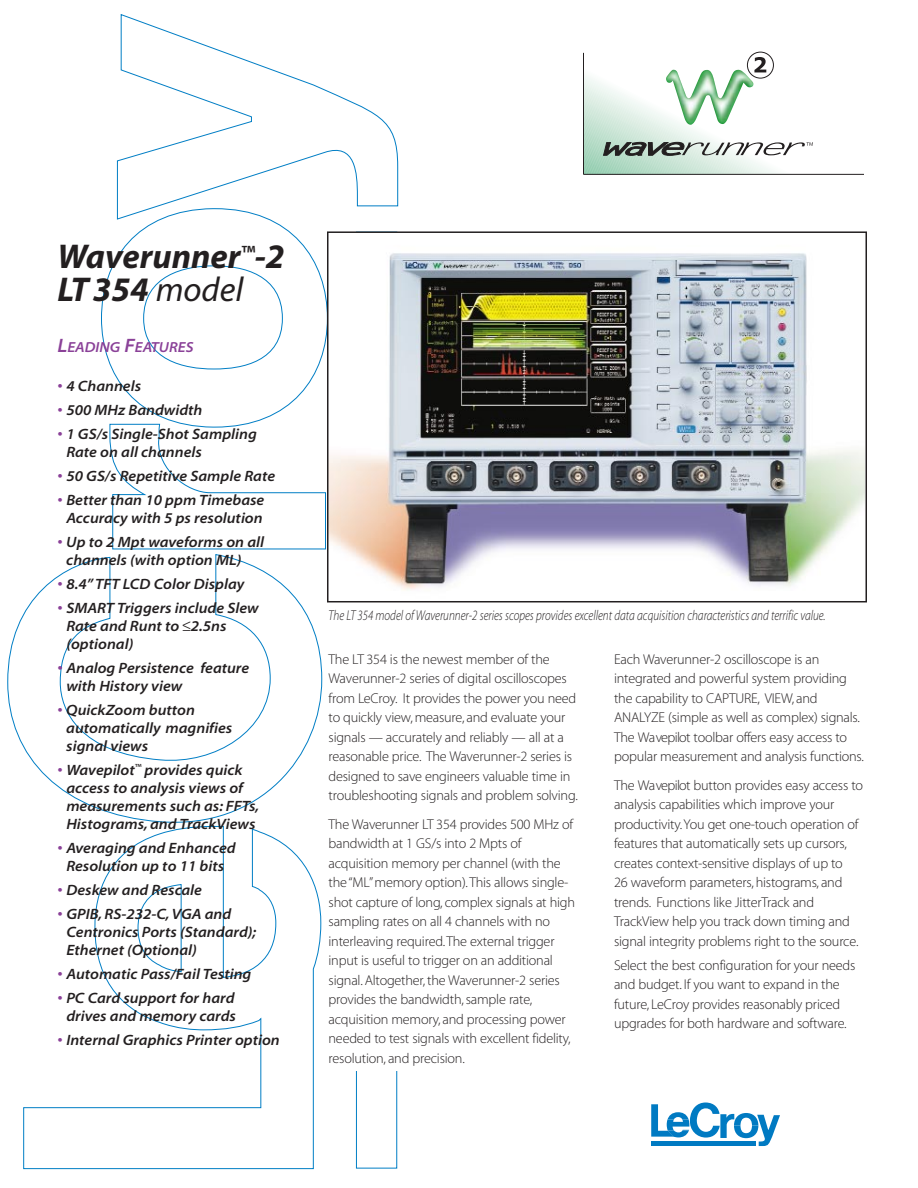
<style>
.page{position:relative;width:918px;height:1188px;background:#fff}
.page>*{position:absolute;margin:0;border:0;box-sizing:border-box;transform-origin:0 0}
.t1{font:italic 700 34.5px/33px "Myriad";color:#231f20}
.t2{font:15px/18px "Myriad MM It 565 700";color:#231f20}
.t3{font:14.7px "Myriad MM It 565 700";color:#8a4198}
.t4{font:14.25px/19.5px "Myriad MM 215 600";letter-spacing:-.015em;color:#231f20}
.t5{font:14.25px "Myriad MM It 215 600";color:#231f20;scale:.8 1}
.s1{font-weight:400}
.s2{font-size:19.5px}
.s3{color:#8a4198}
</style>
<div class="page">
<svg style="left:7px;top:14px;width:391px;height:1155px"></svg>
<hr style="left:583px;top:53px;width:1px;height:121px;background:#231f20">
<hr style="left:584px;top:174px;width:280px;height:1px;background:#231f20">
<svg style="left:651px;top:1103px;width:129px;height:43px"></svg>
<div style="left:651px;top:1141px;width:105px;height:5px;background:#007ac2"></div>
<div style="left:341px;top:598px;width:96px;height:473px;background:#fff"></div>
<img style="left:330px;top:234px;width:534px;height:365px">
<div style="left:327px;top:231px;width:540px;height:371px;border:2px solid #231f20"></div>
<div style="left:747px;top:52px;width:27px;height:27px;border:1px solid #231f20;border-radius:50%"></div>
<svg style="left:584px;top:57px;width:229px;height:117px"></svg>
<h1 class="t1" style="left:57px;top:242px;width:229px">Waverunner<sup>™</sup>-2<br>LT 354 <span class="s1">model</span></h1>
<p class="t3" style="left:57px;top:341px;width:138px"><span class="s2">L</span>EADING <span class="s2">F</span>EATURES</p>
<p class="t2" style="left:57px;top:378px;width:85px"><span class="s3">•</span> 4 Channels</p>
<p class="t2" style="left:57px;top:402px;width:146px"><span class="s3">•</span> 500 MHz Bandwidth</p>
<p class="t2" style="left:66px;top:426px;width:192px;text-indent:-9px"><span class="s3">•</span> 1 GS/s Single-Shot Sampling<br>Rate on all channels</p>
<p class="t2" style="left:57px;top:468px;width:219px"><span class="s3">•</span> 50 GS/s Repetitive Sample Rate</p>
<p class="t2" style="left:57px;top:492px;width:208px;text-align:center"><span class="s3">•</span> Better than 10 ppm Timebase<br>Accuracy with 5 ps resolution</p>
<p class="t2" style="left:66px;top:534px;width:199px;text-indent:-9px"><span class="s3">•</span> Up to 2 Mpt waveforms on all channels (with option ML)</p>
<p class="t2" style="left:57px;top:576px;width:188px"><span class="s3">•</span> 8.4” TFT LCD Color Display</p>
<p class="t2" style="left:66px;top:600px;width:194px;text-indent:-9px"><span class="s3">•</span> SMART Triggers include Slew<br>Rate and Runt to ≤2.5ns (optional)</p>
<p class="t2" style="left:66px;top:660px;width:184px;text-indent:-9px"><span class="s3">•</span> Analog Persistence feature with History view</p>
<p class="t2" style="left:66px;top:702px;width:168px;text-indent:-9px"><span class="s3">•</span> QuickZoom button automatically magnifies signal views</p>
<p class="t2" style="left:66px;top:762px;width:194px;text-indent:-9px"><span class="s3">•</span> Wavepilot<sup>™</sup> provides quick access to analysis views of measurements such as: FFTs,<br>Histograms, and TrackViews</p>
<p class="t2" style="left:57px;top:840px;width:180px;text-align:center"><span class="s3">•</span> Averaging and Enhanced<br>Resolution up to 11 bits</p>
<p class="t2" style="left:57px;top:882px;width:146px"><span class="s3">•</span> Deskew and Rescale</p>
<p class="t2" style="left:66px;top:906px;width:191px;text-indent:-9px"><span class="s3">•</span> GPIB, RS-232-C, VGA and<br>Centronics Ports (Standard);<br>Ethernet (Optional)</p>
<p class="t2" style="left:57px;top:966px;width:195px"><span class="s3">•</span> Automatic Pass/Fail Testing</p>
<p class="t2" style="left:57px;top:990px;width:180px;text-align:center"><span class="s3">•</span> PC Card support for hard drives and memory cards</p>
<p class="t2" style="left:57px;top:1032px;width:224px"><span class="s3">•</span> Internal Graphics Printer option</p>
<p class="t5" style="left:329px;top:610px;width:623px">The LT 354 model of Waverunner-2 series scopes provides excellent data acquisition characteristics and terrific value.</p>
<p class="t4" style="left:329px;top:651px;width:251px">The LT 354 is the newest member of the Waverunner-2 series of digital oscilloscopes from LeCroy. It provides the power you need to quickly view, measure, and evaluate your signals — accurately and reliably — all at a reasonable price. The Waverunner-2 series is designed to save engineers valuable time in troubleshooting signals and problem solving.</p>
<p class="t4" style="left:329px;top:816px;width:248px">The Waverunner LT 354 provides 500 MHz of bandwidth at 1 GS/s into 2 Mpts of acquisition memory per channel (with the the “ML”memory option).This allows single&shy;shot capture of long, complex signals at high sampling rates on all 4 channels with no interleaving required.The external trigger input is useful to trigger on an additional signal. Altogether, the Waverunner-2 series provides the bandwidth, sample rate, acquisition memory, and processing power needed to test signals with excellent fidelity, resolution, and precision.</p>
<p class="t4" style="left:614px;top:651px;width:252px">Each Waverunner-2 oscilloscope is an integrated and powerful system providing the capability to CAPTURE, VIEW, and ANALYZE (simple as well as complex) signals.<br>The Wavepilot toolbar offers easy access to popular measurement and analysis functions.</p>
<p class="t4" style="left:614px;top:777px;width:251px">The Wavepilot button provides easy access to analysis capabilities which improve your productivity.You get one-touch operation of features that automatically sets up cursors, creates context-sensitive displays of up to<br>26 waveform parameters, histograms, and trends. Functions like JitterTrack and TrackView help you track down timing and signal integrity problems right to the source.</p>
<p class="t4" style="left:614px;top:957px;width:243px">Select the best configuration for your needs and budget. If you want to expand in the future, LeCroy provides reasonably priced upgrades for both hardware and software.</p>
</div>
